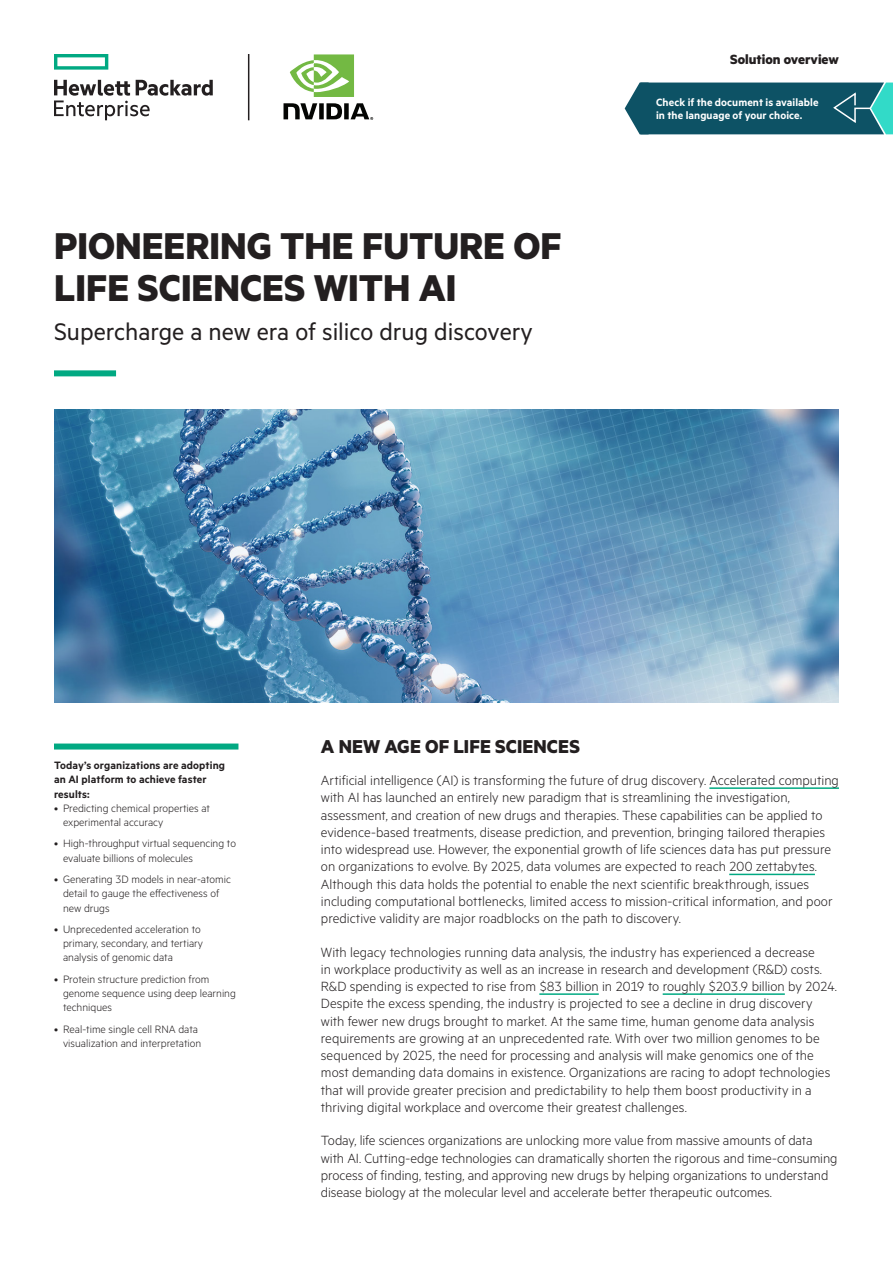
<style>
.page{position:relative;width:893px;height:1263px;background:#fff}
.page>*{position:absolute;margin:0;border:0;box-sizing:border-box;transform-origin:0 0}
.Headline_MetricHPE_B{font:700 42px/42px "Metric HPE";color:#231f20}
.Cover_Subhead_Metric{font:27px "Metric HPE";color:#231f20}
.Body_subheadline_Met{font:700 21px "Metric HPE";letter-spacing:.005em;color:#231f20}
.Body_text_MetricHPE{font:300 15px/17.2px "Metric HPE";color:#231f20}
.Body_text_last_Metri{font:300 15px/17.2px "Metric HPE";letter-spacing:-.005em;color:#231f20}
.Descriptor_MetricHPE{font:700 15px "Metric HPE";color:#231f20}
.t1{font:300 12px/14.2px "Metric HPE";color:#231f20}
.Sidebar_header_Metri{font:600 12px/14.2px "Metric HPE";letter-spacing:.01em;color:#231f20}
.Sidebar_header_Metri-2{font:600 12px/13.5px "Metric HPE";letter-spacing:.005em;color:#fff}
</style>
<div class="page">
<hr style="left:709px;top:787px;width:130px;height:2px;background:#01a982">
<hr style="left:729px;top:874px;width:86px;height:1px;background:#01a982">
<hr style="left:539px;top:993px;width:60px;height:2px;background:#01a982">
<hr style="left:663px;top:993px;width:122px;height:2px;background:#01a982">
<div style="left:54px;top:743px;width:184px;height:6px;background:#01a982"></div>
<div style="left:54px;top:370px;width:62px;height:6px;background:#01a982"></div>
<svg style="left:625px;top:83px;width:268px;height:51px;background:#196070"></svg>
<hr style="left:248px;top:54px;width:1px;height:66px;background:#231f20">
<svg style="left:54px;top:54px;width:54px;height:16px"></svg>
<svg style="left:54px;top:80px;width:159px;height:40px"></svg>
<img style="left:54px;top:409px;width:785px;height:293px">
<svg style="left:283px;top:103px;width:90px;height:17px"></svg>
<svg style="left:290px;top:54px;width:64px;height:43px"></svg>
<p class="Headline_MetricHPE_B" style="left:54px;top:224px;width:509px">PIONEERING THE FUTURE OF<br>LIFE SCIENCES WITH AI</p>
<p class="Cover_Subhead_Metric" style="left:54px;top:316px;width:480px">Supercharge a new era of silico drug discovery</p>
<p class="Descriptor_MetricHPE" style="left:730px;top:50px;width:110px">Solution overview</p>
<p class="Sidebar_header_Metri-2" style="left:656px;top:95px;width:164px">Check if the document is available in the language of your choice.</p>
<p class="Sidebar_header_Metri" style="left:54px;top:758px;width:173px">Today’s organizations are adopting an AI platform to achieve faster results:</p>
<p class="t1" style="left:63px;top:800px;width:149px;text-indent:-9px">• Predicting chemical properties at experimental accuracy</p>
<p class="t1" style="left:63px;top:836px;width:175px;text-indent:-9px">• High-throughput virtual sequencing to evaluate billions of molecules</p>
<p class="t1" style="left:63px;top:872px;width:169px;text-indent:-9px">• Generating 3D models in near-atomic detail to gauge the effectiveness of new drugs</p>
<p class="t1" style="left:63px;top:921px;width:142px;text-indent:-9px">• Unprecedented acceleration to primary, secondary, and tertiary analysis of genomic data</p>
<p class="t1" style="left:63px;top:971px;width:174px;text-indent:-9px">• Protein structure prediction from genome sequence using deep learning techniques</p>
<p class="t1" style="left:54px;top:1021px;width:149px;text-align:right">• Real-time single cell RNA data visualization and interpretation</p>
<p class="Body_subheadline_Met" style="left:321px;top:733px;width:261px">A NEW AGE OF LIFE SCIENCES</p>
<p class="Body_text_MetricHPE" style="left:321px;top:771px;width:520px">Artificial intelligence (AI) is transforming the future of drug discovery. Accelerated computing with AI has launched an entirely new paradigm that is streamlining the investigation, assessment, and creation of new drugs and therapies. These capabilities can be applied to evidence-based treatments, disease prediction, and prevention, bringing tailored therapies into widespread use. However, the exponential growth of life sciences data has put pressure on organizations to evolve. By 2025, data volumes are expected to reach 200 zettabytes.<br>Although this data holds the potential to enable the next scientific breakthrough, issues including computational bottlenecks, limited access to mission-critical information, and poor predictive validity are major roadblocks on the path to discovery.</p>
<p class="Body_text_MetricHPE" style="left:321px;top:943px;width:518px">With legacy technologies running data analysis, the industry has experienced a decrease<br>in workplace productivity as well as an increase in research and development (R&amp;D) costs.<br>R&amp;D spending is expected to rise from $83 billion in 2019 to roughly $203.9 billion by 2024.<br>Despite the excess spending, the industry is projected to see a decline in drug discovery with fewer new drugs brought to market. At the same time, human genome data analysis requirements are growing at an unprecedented rate. With over two million genomes to be sequenced by 2025, the need for processing and analysis will make genomics one of the most demanding data domains in existence. Organizations are racing to adopt technologies that will provide greater precision and predictability to help them boost productivity in a thriving digital workplace and overcome their greatest challenges.</p>
<p class="Body_text_last_Metri" style="left:321px;top:1131px;width:518px">Today, life sciences organizations are unlocking more value from massive amounts of data with AI. Cutting-edge technologies can dramatically shorten the rigorous and time-consuming process of finding, testing, and approving new drugs by helping organizations to understand disease biology at the molecular level and accelerate better therapeutic outcomes.</p>
</div>
